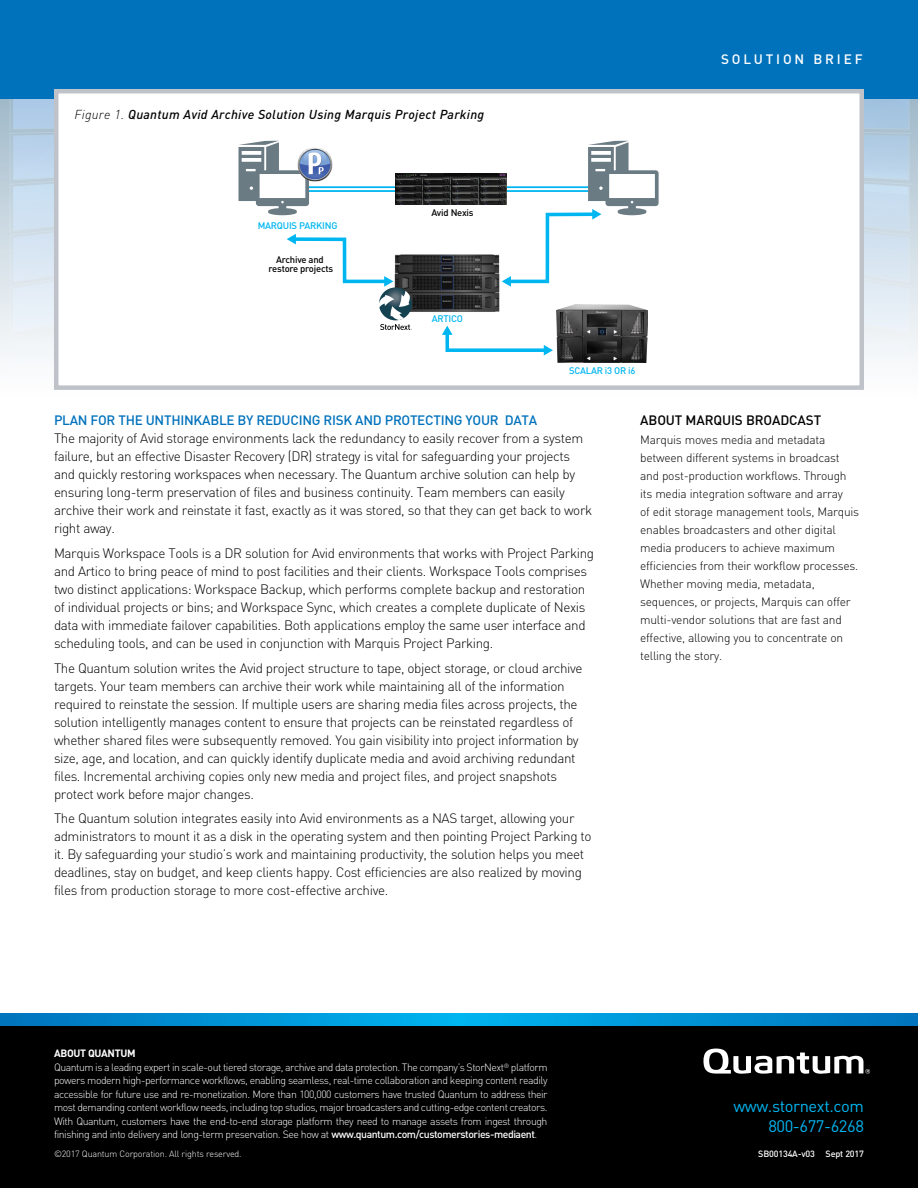
<style>
.page{position:relative;width:918px;height:1188px;background:#fff}
.page>*{position:absolute;margin:0;border:0;box-sizing:border-box;transform-origin:0 0}
.t1{font:16.5px "DIN Pro";letter-spacing:-.025em;color:#00b6f1}
.P1_main_copy_block{font:300 13.5px/18px "DIN Pro";letter-spacing:-.03em;color:#000}
.P1_main_copy_block-2{font:500 13.5px "DIN Pro";letter-spacing:-.02em;color:#0072bc}
.P1_main_copy_block-3{font:500 13.5px "DIN Pro";letter-spacing:-.01em;color:#000}
.P1_tab_title{font:500 13.5px "DIN Pro";letter-spacing:.21em;color:#fff}
.P1_main_copy_block-4{font:italic 500 12.9px "DIN Pro";letter-spacing:.02em;color:#000}
.P1_main_copy_block-5{font:300 12px/18px "DIN Pro";letter-spacing:-.02em;color:#000}
.t2{font:300 10.5px/13.5px "DIN Pro";letter-spacing:-.045em;color:#fff;text-align:justify}
.t3{font:700 10.5px "DIN Pro";letter-spacing:-.03em;color:#fff}
.t4{font:500 9.45px/8.9px "DIN Pro";letter-spacing:-.02em;color:#000;text-align:center}
.t5{font:500 9.45px "DIN Pro";letter-spacing:-.02em;color:#00b6f1}
.t6{font:300 9px "DIN Pro";letter-spacing:-.02em;color:#fff}
.t7{font:500 9px "DIN Pro";letter-spacing:-.02em;color:#fff}
.s1{font-weight:300}
.s2{font-weight:500}
</style>
<div class="page">
<div style="left:0;top:98px;width:918px;height:322px;background:linear-gradient(to bottom,#a8c5de,#fff)"></div>
<div style="left:0;top:0;width:918px;height:98px;background:#0072bc"></div>
<div style="left:54px;top:89px;width:810px;height:301px;background:#fff;border:4px solid #bfc3c9"></div>
<hr style="left:308px;top:190px;width:284px;height:2px;background:#00b6f1">
<hr style="left:306px;top:186px;width:286px;height:2px;background:#00b6f1">
<img style="left:396px;top:173px;width:106px;height:32px">
<svg style="left:239px;top:141px;width:70px;height:74px"></svg>
<img style="left:296px;top:146px;width:37px;height:37px">
<svg style="left:442px;top:326px;width:111px;height:30px"></svg>
<svg style="left:502px;top:141px;width:157px;height:146px"></svg>
<img style="left:557px;top:305px;width:90px;height:58px">
<img style="left:412px;top:254px;width:88px;height:58px">
<svg style="left:287px;top:234px;width:125px;height:96px"></svg>
<svg style="left:0;top:1013px;width:918px;height:14px;background:#0088c6"></svg>
<div style="left:0;top:1027px;width:918px;height:161px;background:#000"></div>
<svg style="left:704px;top:1049px;width:166px;height:25px"></svg>
<p class="P1_main_copy_block-4" style="left:75px;top:104px;width:411px"><span class="s1">Figure 1.</span> Quantum Avid Archive Solution Using Marquis Project Parking</p>
<p class="t5" style="left:258px;top:218px;width:81px">MARQUIS PARKING</p>
<p class="t4" style="left:269px;top:254px;width:66px">Archive and restore projects</p>
<p class="t4" style="left:431px;top:207px;width:44px">Avid Nexis</p>
<p class="t5" style="left:432px;top:311px;width:33px">ARTICO</p>
<p class="t5" style="left:569px;top:363px;width:68px">SCALAR i3 OR i6</p>
<p class="P1_tab_title" style="left:721px;top:48px;width:143px">SOLUTION BRIEF</p>
<p class="P1_main_copy_block-2" style="left:54px;top:409px;width:485px">PLAN FOR THE UNTHINKABLE BY REDUCING RISK AND PROTECTING YOUR DATA</p>
<p class="P1_main_copy_block" style="left:54px;top:428px;width:540px">The majority of Avid storage environments lack the redundancy to easily recover from a system failure, but an effective Disaster Recovery (DR) strategy is vital for safeguarding your projects and quickly restoring workspaces when necessary. The Quantum archive solution can help by ensuring long-term preservation of files and business continuity. Team members can easily archive their work and reinstate it fast, exactly as it was stored, so that they can get back to work right away.</p>
<p class="P1_main_copy_block" style="left:54px;top:543px;width:542px">Marquis Workspace Tools is a DR solution for Avid environments that works with Project Parking and Artico to bring peace of mind to post facilities and their clients. Workspace Tools comprises two distinct applications: Workspace Backup, which performs complete backup and restoration of individual projects or bins; and Workspace Sync, which creates a complete duplicate of Nexis data with immediate failover capabilities. Both applications employ the same user interface and scheduling tools, and can be used in conjunction with Marquis Project Parking.</p>
<p class="P1_main_copy_block" style="left:54px;top:658px;width:530px">The Quantum solution writes the Avid project structure to tape, object storage, or cloud archive targets. Your team members can archive their work while maintaining all of the information required to reinstate the session. If multiple users are sharing media files across projects, the solution intelligently manages content to ensure that projects can be reinstated regardless of whether shared files were subsequently removed. You gain visibility into project information by size, age, and location, and can quickly identify duplicate media and avoid archiving redundant files. Incremental archiving copies only new media and project files, and project snapshots protect work before major changes.</p>
<p class="P1_main_copy_block" style="left:54px;top:808px;width:539px">The Quantum solution integrates easily into Avid environments as a NAS target, allowing your administrators to mount it as a disk in the operating system and then pointing Project Parking to it. By safeguarding your studio’s work and maintaining productivity, the solution helps you meet deadlines, stay on budget, and keep clients happy. Cost efficiencies are also realized by moving files from production storage to more cost-effective archive.</p>
<p class="P1_main_copy_block-3" style="left:640px;top:409px;width:183px">ABOUT MARQUIS BROADCAST</p>
<p class="P1_main_copy_block-5" style="left:640px;top:430px;width:220px">Marquis moves media and metadata between different systems in broadcast and post-production workflows. Through its media integration software and array<br>of edit storage management tools, Marquis enables broadcasters and other digital media producers to achieve maximum efficiencies from their workflow processes.<br>Whether moving media, metadata, sequences, or projects, Marquis can offer multi-vendor solutions that are fast and effective, allowing you to concentrate on telling the story.</p>
<p class="t3" style="left:54px;top:1045px;width:83px">ABOUT QUANTUM</p>
<p class="t2" style="left:54px;top:1060px;width:495px">Quantum is a leading expert in scale-out tiered storage, archive and data protection. The company’s StorNext<sup>®</sup> platform powers modern high-performance workflows, enabling seamless, real-time collaboration and keeping content readily accessible for future use and re-monetization. More than 100,000 customers have trusted Quantum to address their most demanding content workflow needs, including top studios, major broadcasters and cutting-edge content creators.<br>With Quantum, customers have the end-to-end storage platform they need to manage assets from ingest through finishing and into delivery and long-term preservation. See how at <span class="s2">www.quantum.com/customerstories-mediaent</span>.</p>
<p class="t6" style="left:54px;top:1147px;width:189px">©2017 Quantum Corporation. All rights reserved.</p>
<p class="t7" style="left:758px;top:1146px;width:107px">SB00134A-v03 Sept 2017</p>
<p class="t1" style="left:733px;top:1093px;width:132px">www.stornext.com</p>
<p class="t1" style="left:768px;top:1113px;width:97px">800-677-6268</p>
</div>
